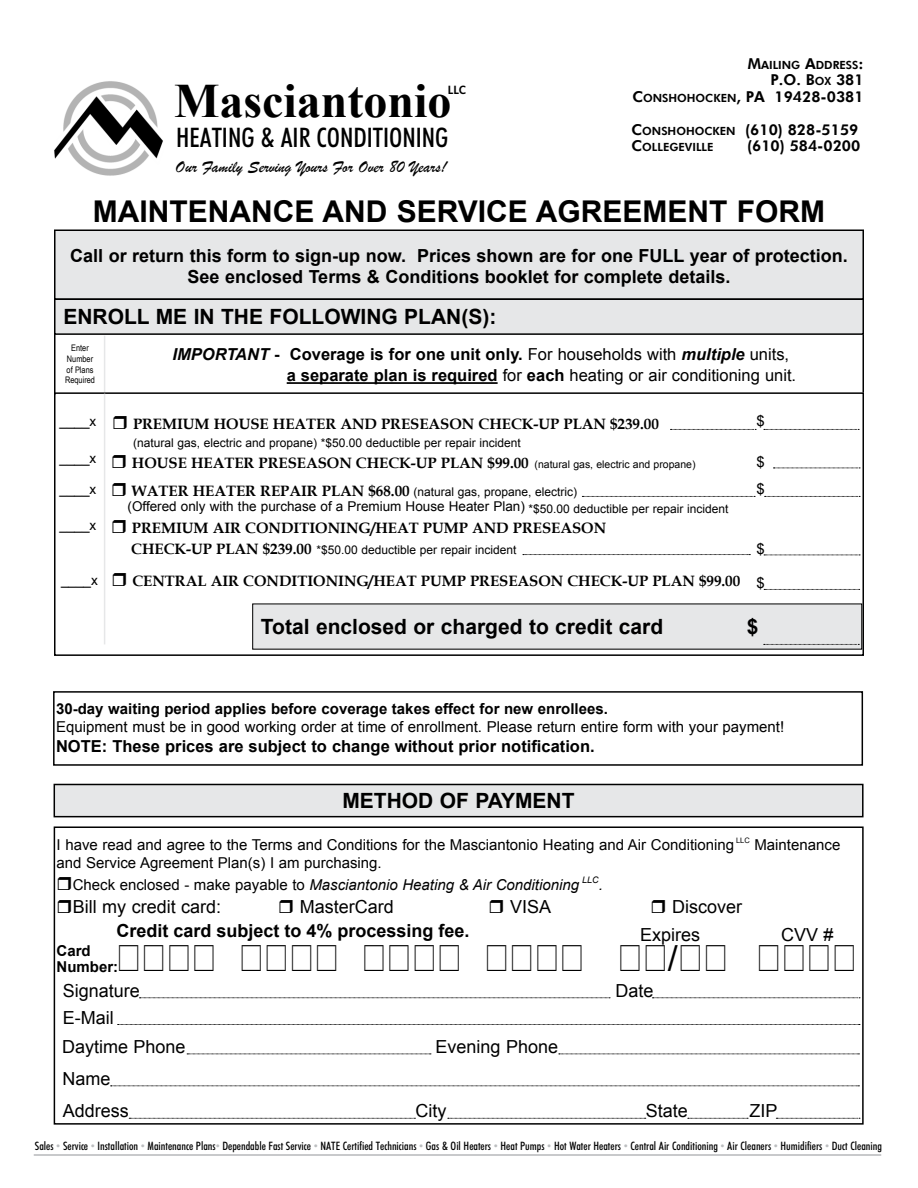
<style>
.page{position:relative;width:918px;height:1188px;background:#fff}
.page>*{position:absolute;margin:0;border:0;box-sizing:border-box;transform-origin:0 0}
.t1{font:700 48px "Times New Roman";color:#000}
.t2{font:36px "Arial";color:#000}
.t3{font:700 30px "Arial";color:#000}
.t4{font:27px "Futuri Condensed Regular Swfte";color:#000}
.t5{font:700 21px "Arial";color:#000}
.t6{font:700 18px/21px "Arial";color:#000;text-align:center}
.t7{font:18px "Arial";color:#000}
.t8{font:17.25px "Brush Script";color:#000}
.t9{font:16.5px/21.6px "Arial";color:#000}
.t10{font:700 16.5px "Arial";color:#000}
.t11{font:15px/22.5px "Arial";color:#000}
.t12{font:700 15px "Book Antiqua";color:#000}
.t13{font:700 15px/16.5px "Arial";color:#000}
.t14{font:15px/16.5px "Futuri Bold SWFTE";color:#000;text-align:right}
.t15{font:italic 15px "Arial";color:#000}
.t16{font:13.5px "Arial";color:#000}
.t17{font:12px "Arial";color:#000}
.t18{font:600 12px "Whitney";color:#000}
.t19{font:11.7px "Futuri Condensed Regular Swfte";color:#000}
.t20{font:11.25px "Futuri Bold SWFTE";color:#000}
.t21{font:9px/10.8px "Arial Narrow";color:#000;text-align:center}
.t22{font:italic 9px "Arial";color:#000}
.t23{font:7.5px "Arial";color:#000}
.s1{font-size:15px}
.s2{font-size:11.25px}
.s3{font-weight:700;font-style:italic}
.s4{font-weight:700}
.s5{font-family:"Arial";font-weight:400;font-size:10.5px}
.s6{font-family:"Book Antiqua";font-weight:700;font-size:15px}
.s7{font-style:italic}
.s8{font-family:"Arial";color:#bcbec0}
</style>
<div class="page">
<div style="left:54px;top:392px;width:810px;height:264px;border:2px solid #000"></div>
<div style="left:54px;top:826px;width:810px;height:299px;border:2px solid #000"></div>
<img style="left:54px;top:81px;width:109px;height:95px">
<hr style="left:34px;top:1155px;width:847px;height:1px;background:#939598">
<div style="left:55px;top:230px;width:808px;height:69px;background:#e6e7e8"></div>
<div style="left:54px;top:230px;width:810px;height:70px;border:2px solid #000"></div>
<div style="left:55px;top:299px;width:808px;height:35px;background:#e6e7e8"></div>
<div style="left:54px;top:298px;width:810px;height:37px;border:2px solid #000"></div>
<div style="left:253px;top:604px;width:609px;height:45px;background:#e6e7e8"></div>
<div style="left:53px;top:691px;width:810px;height:75px;border:2px solid #000"></div>
<div style="left:54px;top:784px;width:809px;height:33px;background:#e6e7e8"></div>
<div style="left:54px;top:784px;width:810px;height:33px;border:2px solid #000"></div>
<svg style="left:670px;top:429px;width:86px;height:1px"></svg>
<svg style="left:523px;top:554px;width:227px;height:1px"></svg>
<svg style="left:582px;top:496px;width:173px;height:1px"></svg>
<svg style="left:764px;top:429px;width:95px;height:1px"></svg>
<svg style="left:773px;top:468px;width:87px;height:1px"></svg>
<svg style="left:765px;top:496px;width:95px;height:1px"></svg>
<svg style="left:764px;top:555px;width:96px;height:1px"></svg>
<svg style="left:764px;top:589px;width:96px;height:1px"></svg>
<svg style="left:139px;top:998px;width:471px;height:1px"></svg>
<svg style="left:652px;top:998px;width:208px;height:1px"></svg>
<svg style="left:187px;top:1054px;width:244px;height:1px"></svg>
<svg style="left:559px;top:1054px;width:300px;height:1px"></svg>
<svg style="left:111px;top:1086px;width:748px;height:1px"></svg>
<svg style="left:129px;top:1118px;width:286px;height:1px"></svg>
<svg style="left:448px;top:1118px;width:198px;height:1px"></svg>
<svg style="left:688px;top:1118px;width:60px;height:1px"></svg>
<svg style="left:776px;top:1118px;width:84px;height:1px"></svg>
<hr style="left:287px;top:382px;width:211px;height:2px;background:#000">
<hr style="left:104px;top:394px;width:1px;height:250px;background:#e6e7e8">
<hr style="left:104px;top:336px;width:1px;height:56px;background:#e6e7e8">
<svg style="left:118px;top:1024px;width:742px;height:1px"></svg>
<svg style="left:764px;top:644px;width:95px;height:1px"></svg>
<hr style="left:54px;top:334px;width:2px;height:61px;background:#000">
<hr style="left:862px;top:335px;width:2px;height:58px;background:#000">
<h1 class="t1" style="left:174px;top:67px;width:279px">Masciantonio</h1>
<h3 class="t4" style="left:176px;top:125px;width:274px">HEATING &amp; AIR CONDITIONING</h3>
<p class="t18" style="left:448px;top:83px;width:20px">LLC</p>
<p class="t8" style="left:176px;top:156px;width:273px">Our Family Serving Yours For Over 80 Years!</p>
<p class="t20" style="left:748px;top:58px;width:117px"><span class="s1">M</span>AILING <span class="s1">A</span>DDRESS<span class="s1">:</span></p>
<p class="t14" style="left:632px;top:71px;width:233px">P.O. B<span class="s2">OX</span> 381<br>C<span class="s2">ONSHOHOCKEN</span>, PA 19428-0381</p>
<p class="t14" style="left:632px;top:121px;width:228px">C<span class="s2">ONSHOHOCKEN</span> (610) 828-5159</p>
<p class="t20" style="left:632px;top:140px;width:83px"><span class="s1">C</span>OLLEGEVILLE</p>
<p class="t14" style="left:747px;top:137px;width:115px">(610) 584-0200</p>
<h3 class="t3" style="left:93px;top:192px;width:734px">MAINTENANCE AND SERVICE AGREEMENT FORM</h3>
<p class="t6" style="left:70px;top:246px;width:779px">Call or return this form to sign-up now. Prices shown are for one FULL year of protection.<br>See enclosed Terms &amp; Conditions booklet for complete details.</p>
<h3 class="t5" style="left:63px;top:303px;width:435px">ENROLL ME IN THE FOLLOWING PLAN(S):</h3>
<p class="t21" style="left:65px;top:342px;width:31px">Enter<br>Number of Plans<br>Required</p>
<p class="t9" style="left:287px;top:343px;width:511px;text-indent:-114px"><span class="s3">IMPORTANT</span> <span class="s4">- Coverage is for one unit only.</span> For households with <span class="s3">multiple</span> units, <span class="s4">a separate plan is required</span> for <span class="s4">each</span> heating or air conditioning unit.</p>
<p class="t16" style="left:60px;top:413px;width:38px">____x</p>
<p class="t16" style="left:60px;top:449px;width:38px">____x</p>
<p class="t16" style="left:60px;top:480px;width:38px">____x</p>
<p class="t16" style="left:60px;top:517px;width:38px">____x</p>
<p class="t11" style="left:756px;top:409px;width:10px">$</p>
<p class="t11" style="left:756px;top:449px;width:10px;line-height:26.7px">$ $</p>
<p class="t12" style="left:133px;top:415px;width:527px">PREMIUM HOUSE HEATER AND PRESEASON CHECK-UP PLAN $239.00</p>
<p class="t17" style="left:133px;top:435px;width:389px">(natural gas, electric and propane) *$50.00 deductible per repair incident</p>
<p class="t12" style="left:132px;top:454px;width:565px">HOUSE HEATER PRESEASON CHECK-UP PLAN $99.00 <span class="s5">(natural gas, electric and propane)</span></p>
<p class="t17" style="left:132px;top:484px;width:447px"><span class="s6">WATER HEATER REPAIR PLAN $68.00</span> (natural gas, propane, electric)</p>
<p class="t16" style="left:128px;top:498px;width:399px">(Offered only with the purchase of a Premium House Heater Plan)</p>
<p class="t12" style="left:132px;top:519px;width:476px">PREMIUM AIR CONDITIONING/HEAT PUMP AND PRESEASON</p>
<p class="t17" style="left:131px;top:542px;width:387px"><span class="s6">CHECK-UP PLAN $239.00</span> *$50.00 deductible per repair incident</p>
<p class="t12" style="left:132px;top:572px;width:609px">CENTRAL AIR CONDITIONING/HEAT PUMP PRESEASON CHECK-UP PLAN $99.00</p>
<p class="t17" style="left:528px;top:501px;width:202px">*$50.00 deductible per repair incident</p>
<p class="t11" style="left:756px;top:538px;width:10px">$</p>
<p class="t11" style="left:756px;top:572px;width:10px">$</p>
<p class="t16" style="left:61px;top:571px;width:38px">____x</p>
<h3 class="t5" style="left:261px;top:613px;width:404px">Total enclosed or charged to credit card</h3>
<h3 class="t5" style="left:747px;top:613px;width:13px">$</h3>
<p class="t13" style="left:56px;top:701px;width:553px">30-day waiting period applies before coverage takes effect for new enrollees.</p>
<p class="t11" style="left:56px;top:716px;width:730px">Equipment must be in good working order at time of enrollment. Please return entire form with your payment!</p>
<p class="t10" style="left:56px;top:735px;width:540px">NOTE: These prices are subject to change without prior notification.</p>
<h3 class="t5" style="left:342px;top:787px;width:234px">METHOD OF PAYMENT</h3>
<p class="t11" style="left:57px;top:833px;width:679px">I have read and agree to the Terms and Conditions for the Masciantonio Heating and Air Conditioning</p>
<p class="t23" style="left:736px;top:835px;width:15px">LLC</p>
<p class="t11" style="left:754px;top:833px;width:87px">Maintenance</p>
<p class="t11" style="left:73px;top:851px;width:508px;text-indent:-16px">and Service Agreement Plan(s) I am purchasing.<br>Check enclosed - make payable to <span class="s7">Masciantonio Heating &amp; Air Conditioning</span></p>
<p class="t22" style="left:582px;top:874px;width:18px">LLC</p>
<p class="t15" style="left:599px;top:875px;width:6px">.</p>
<p class="t7" style="left:73px;top:895px;width:150px">Bill my credit card:</p>
<p class="t7" style="left:300px;top:895px;width:96px">MasterCard</p>
<p class="t7" style="left:510px;top:895px;width:43px">VISA</p>
<p class="t7" style="left:672px;top:895px;width:72px">Discover</p>
<h2 class="t2" style="left:668px;top:935px;width:12px">/</h2>
<p class="t6" style="left:116px;top:921px;width:355px">Credit card subject to 4% processing fee.</p>
<p class="t7" style="left:640px;top:923px;width:62px">Expires</p>
<p class="t7" style="left:781px;top:923px;width:54px">CVV #</p>
<p class="t13" style="left:57px;top:943px;width:63px">Card<br>Number:</p>
<p class="t7" style="left:63px;top:978px;width:79px">Signature</p>
<p class="t7" style="left:615px;top:978px;width:40px">Date</p>
<p class="t7" style="left:63px;top:1006px;width:52px">E-Mail</p>
<p class="t7" style="left:62px;top:1035px;width:125px">Daytime Phone</p>
<p class="t7" style="left:436px;top:1035px;width:124px">Evening Phone</p>
<p class="t7" style="left:62px;top:1067px;width:50px">Name</p>
<p class="t7" style="left:63px;top:1099px;width:68px">Address</p>
<p class="t7" style="left:415px;top:1099px;width:32px">City</p>
<p class="t7" style="left:646px;top:1099px;width:44px">State</p>
<p class="t7" style="left:749px;top:1099px;width:30px">ZIP</p>
<p class="t19" style="left:35px;top:1140px;width:849px">Sales <span class="s8">•</span> Service <span class="s8">•</span> Installation <span class="s8">•</span> Maintenance Plans<span class="s8">•</span> Dependable Fast Service <span class="s8">•</span> NATE Certified Technicians <span class="s8">•</span> Gas &amp; Oil Heaters <span class="s8">•</span> Heat Pumps <span class="s8">•</span> Hot Water Heaters <span class="s8">•</span> Central Air Conditioning <span class="s8">•</span> Air Cleaners <span class="s8">•</span> Humidifiers <span class="s8">•</span> Duct Cleaning</p>
</div>
